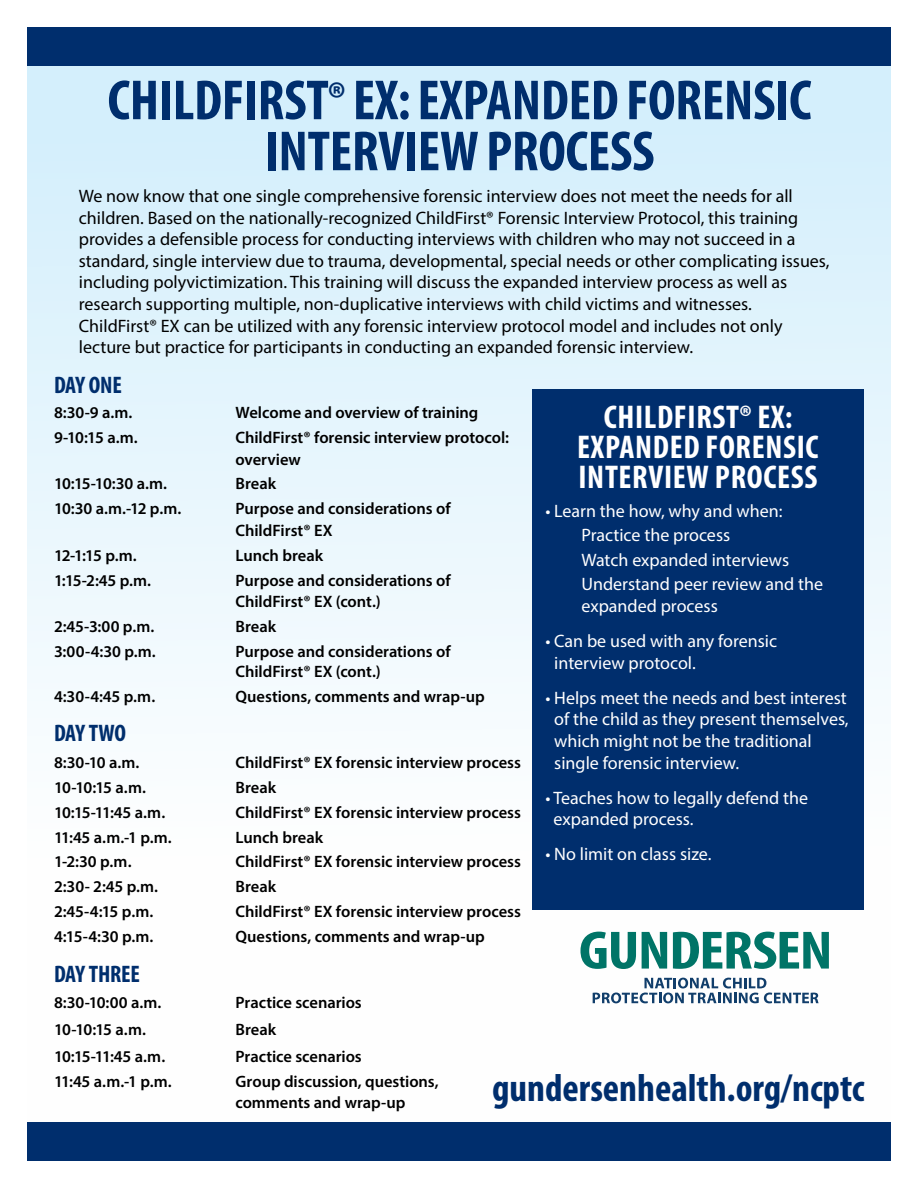
<style>
.page{position:relative;width:918px;height:1188px;background:#fff}
.page>*{position:absolute;margin:0;border:0;box-sizing:border-box;transform-origin:0 0}
.t1{font:700 condensed 57px "Myriad Pro";letter-spacing:-.005em;color:#002e6d}
.t2{font:700 condensed 39px "Myriad Pro";color:#002e6d}
.t3{font:700 condensed 33px/30px "Myriad Pro";letter-spacing:.02em;color:#fff}
.t4{font:700 condensed 24px "Myriad Pro";letter-spacing:-.015em;color:#002e6d}
.t5{font:18px/21.6px "Myriad Pro";color:#000}
.t6{font:18px/21.6px "Myriad Pro";color:#fff}
.t7{font:600 16.5px/21.6px "Myriad Pro";letter-spacing:-.005em;color:#000}
.s1{font-size:48px}
</style>
<div class="page">
<div style="left:27px;top:27px;width:864px;height:1134px;background:linear-gradient(to bottom,#d2eefc,#fffffe)"></div>
<div style="left:27px;top:1122px;width:864px;height:39px;background:#002e6d"></div>
<div style="left:27px;top:27px;width:864px;height:39px;background:#002e6d"></div>
<svg style="left:580px;top:932px;width:56px;height:37px"></svg>
<svg style="left:642px;top:932px;width:25px;height:37px"></svg>
<svg style="left:673px;top:932px;width:156px;height:37px"></svg>
<svg style="left:593px;top:978px;width:226px;height:25px"></svg>
<div style="left:532px;top:389px;width:332px;height:520px;background:#002e6d"></div>
<h1 class="t1" style="left:108px;top:65px;width:567px">CHILDFIRST<span class="s1">®</span> EX: EXPANDED FOREN</h1>
<h1 class="t1" style="left:753px;top:65px;width:56px">SIC</h1>
<h1 class="t1" style="left:265px;top:116px;width:23px">INTER</h1>
<h1 class="t1" style="left:378px;top:116px;width:254px">VIEW PROCESS</h1>
<p class="t5" style="left:79px;top:185px;width:752px">We now know that one single comprehensive forensic interview does not meet the needs for all children. Based on the nationally-recognized ChildFirst® Forensic Interview Protocol, this training provides a defensible process for conducting interviews with children who may not succeed in a standard, single interview due to trauma, developmental, special needs or other complicating issues, including polyvictimization. This training will discuss the expanded interview process as well as research supporting multiple, non-duplicative interviews with child victims and witnesses.<br>ChildFirst® EX can be utilized with any forensic interview protocol model and includes not only lecture but practice for participants in conducting an expanded forensic interview.</p>
<h3 class="t4" style="left:54px;top:370px;width:69px">DAY ONE</h3>
<p class="t7" style="left:54px;top:401px;width:80px">8:30-9 a.m.</p>
<p class="t7" style="left:236px;top:401px;width:244px">Welcome and overview of training</p>
<p class="t7" style="left:54px;top:426px;width:85px">9-10:15 a.m.</p>
<p class="t7" style="left:236px;top:426px;width:275px">ChildFirst® forensic interview protocol: overview</p>
<p class="t7" style="left:54px;top:473px;width:115px">10:15-10:30 a.m.</p>
<p class="t7" style="left:236px;top:473px;width:42px">Break</p>
<p class="t7" style="left:54px;top:498px;width:129px">10:30 a.m.-12 p.m.</p>
<p class="t7" style="left:236px;top:498px;width:217px">Purpose and considerations of<br>ChildFirst® EX</p>
<p class="t7" style="left:54px;top:544px;width:84px">12-1:15 p.m.</p>
<p class="t7" style="left:236px;top:544px;width:89px">Lunch break</p>
<p class="t7" style="left:54px;top:569px;width:99px">1:15-2:45 p.m.</p>
<p class="t7" style="left:236px;top:569px;width:217px">Purpose and considerations of<br>ChildFirst® EX (cont.)</p>
<p class="t7" style="left:54px;top:615px;width:102px">2:45-3:00 p.m.</p>
<p class="t7" style="left:236px;top:615px;width:42px">Break</p>
<p class="t7" style="left:54px;top:640px;width:103px">3:00-4:30 p.m.</p>
<p class="t7" style="left:236px;top:641px;width:217px;line-height:19.8px">Purpose and considerations of<br>ChildFirst® EX (cont.)</p>
<p class="t7" style="left:54px;top:685px;width:103px">4:30-4:45 p.m.</p>
<p class="t7" style="left:236px;top:685px;width:251px">Questions, comments and wrap-up</p>
<h3 class="t4" style="left:54px;top:718px;width:74px">DAY TWO</h3>
<p class="t7" style="left:54px;top:751px;width:87px">8:30-10 a.m.</p>
<p class="t7" style="left:236px;top:751px;width:287px">ChildFirst® EX forensic interview process</p>
<p class="t7" style="left:54px;top:776px;width:93px">10-10:15 a.m.</p>
<p class="t7" style="left:236px;top:776px;width:42px">Break</p>
<p class="t7" style="left:54px;top:801px;width:113px">10:15-11:45 a.m.</p>
<p class="t7" style="left:236px;top:801px;width:287px">ChildFirst® EX forensic interview process</p>
<p class="t7" style="left:54px;top:826px;width:119px">11:45 a.m.-1 p.m.</p>
<p class="t7" style="left:236px;top:826px;width:89px">Lunch break</p>
<p class="t7" style="left:54px;top:851px;width:79px">1-2:30 p.m.</p>
<p class="t7" style="left:236px;top:851px;width:287px">ChildFirst® EX forensic interview process</p>
<p class="t7" style="left:54px;top:876px;width:106px">2:30- 2:45 p.m.</p>
<p class="t7" style="left:236px;top:876px;width:42px">Break</p>
<p class="t7" style="left:54px;top:900px;width:101px">2:45-4:15 p.m.</p>
<p class="t7" style="left:236px;top:900px;width:287px">ChildFirst® EX forensic interview process</p>
<p class="t7" style="left:54px;top:925px;width:101px">4:15-4:30 p.m.</p>
<p class="t7" style="left:236px;top:925px;width:251px">Questions, comments and wrap-up</p>
<h3 class="t4" style="left:54px;top:959px;width:87px">DAY THREE</h3>
<p class="t7" style="left:54px;top:992px;width:109px">8:30-10:00 a.m.</p>
<p class="t7" style="left:236px;top:992px;width:128px">Practice scenarios</p>
<p class="t7" style="left:54px;top:1018px;width:93px">10-10:15 a.m.</p>
<p class="t7" style="left:236px;top:1018px;width:42px">Break</p>
<p class="t7" style="left:54px;top:1045px;width:113px">10:15-11:45 a.m.</p>
<p class="t7" style="left:236px;top:1045px;width:128px">Practice scenarios</p>
<p class="t7" style="left:54px;top:1070px;width:119px">11:45 a.m.-1 p.m.</p>
<p class="t7" style="left:236px;top:1070px;width:205px">Group discussion, questions, comments and wrap-up</p>
<h3 class="t3" style="left:577px;top:402px;width:217px;text-indent:26px">CHILDFIRST® EX:<br>EXPANDED FOREN</h3>
<h3 class="t3" style="left:783px;top:432px;width:35px">SIC</h3>
<h3 class="t3" style="left:578px;top:462px;width:15px">INTER</h3>
<h3 class="t3" style="left:648px;top:462px;width:156px">VIEW PROCESS</h3>
<p class="t6" style="left:581px;top:498px;width:243px;line-height:24.6px;text-indent:-36px">• Learn the how, why and when:<br>Practice the process<br>Watch expanded interviews<br>Understand peer review and the</p>
<p class="t6" style="left:581px;top:595px;width:138px">expanded process</p>
<p class="t6" style="left:554px;top:630px;width:224px;text-indent:-9px">• Can be used with any forensic interview protocol.</p>
<p class="t6" style="left:554px;top:687px;width:296px;text-indent:-9px">• Helps meet the needs and best interest of the child as they present themselves, which might not be the traditional single forensic interview.</p>
<p class="t6" style="left:554px;top:787px;width:256px;text-indent:-8px">• Teaches how to legally defend the expanded process.</p>
<p class="t6" style="left:545px;top:843px;width:168px">• No limit on class size.</p>
<h2 class="t2" style="left:492px;top:1064px;width:374px">GUNDERSENHEALTH.ORG/NCPTC</h2>
</div>
